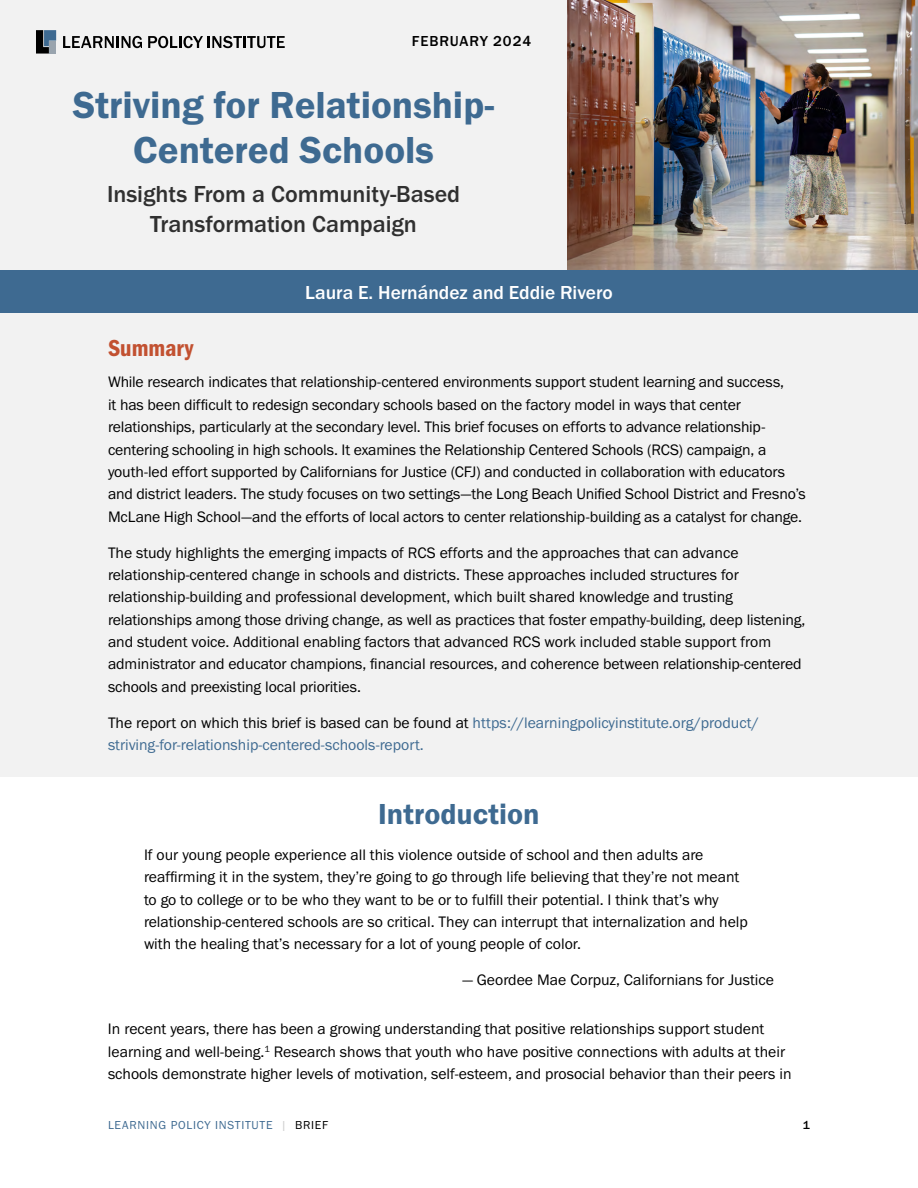
<style>
.page{position:relative;width:918px;height:1188px;background:#fff}
.page>*{position:absolute;margin:0;border:0;box-sizing:border-box;transform-origin:0 0}
.t1{font:39px/45px "Franklin Gothic URW Dem";color:#3e6a91;text-align:center}
.t2{font:30px "Franklin Gothic URW Dem";color:#3e6a91}
.t3{font:500 24px/30px "Franklin Gothic URW";color:#303030;text-align:center}
.t4{font:24px "Franklin Gothic URW Con Dem";color:#c25131}
.t5{font:500 19.5px "Franklin Gothic URW";color:#fff}
.t6{font:15.75px/22.4px "Franklin Gothic URW Boo";letter-spacing:-.005em;color:#000}
.t7{font:15.75px/22.4px "Franklin Gothic URW Boo";color:#3e6a91}
.t8{font:500 15px "Franklin Gothic URW";letter-spacing:.06em;color:#000}
.t9{font:12px "Franklin Gothic URW Boo";letter-spacing:.06em;color:#3e6a91}
.t10{font:500 12px "Franklin Gothic URW";color:#000}
.s1{color:#000}
.s2{color:#cbcbcb}
</style>
<div class="page">
<div style="left:0;top:0;width:609px;height:288px;background:#f2f2f2"></div>
<svg style="left:63px;top:36px;width:79px;height:12px"></svg>
<svg style="left:148px;top:36px;width:137px;height:12px"></svg>
<svg style="left:36px;top:30px;width:20px;height:24px"></svg>
<img style="left:567px;top:0;width:351px;height:270px">
<div style="left:0;top:270px;width:918px;height:44px;background:#3e6a91"></div>
<div style="left:0;top:313px;width:918px;height:464px;background:#f2f2f2"></div>
<p class="t8" style="left:412px;top:32px;width:121px">FEBRUARY 2024</p>
<h1 class="t1" style="left:73px;top:82px;width:423px">Striving for Relationship-<br>Centered Schools</h1>
<h3 class="t3" style="left:107px;top:179px;width:355px">Insights From a Community-Based<br>Transformation Campaign</h3>
<p class="t5" style="left:305px;top:280px;width:309px">Laura E. Hernández and Eddie Rivero</p>
<h3 class="t4" style="left:108px;top:332px;width:87px">Summary</h3>
<p class="t6" style="left:108px;top:371px;width:699px">While research indicates that relationship-centered environments support student learning and success,<br>it has been difficult to redesign secondary schools based on the factory model in ways that center relationships, particularly at the secondary level. This brief focuses on efforts to advance relationship&shy;centering schooling in high schools. It examines the Relationship Centered Schools (RCS) campaign, a youth-led effort supported by Californians for Justice (CFJ) and conducted in collaboration with educators and district leaders. The study focuses on two settings—the Long Beach Unified School District and Fresno’s McLane High School—and the efforts of local actors to center relationship-building as a catalyst for change.</p>
<p class="t6" style="left:108px;top:541px;width:699px">The study highlights the emerging impacts of RCS efforts and the approaches that can advance relationship-centered change in schools and districts. These approaches included structures for relationship-building and professional development, which built shared knowledge and trusting relationships among those driving change, as well as practices that foster empathy-building, deep listening, and student voice. Additional enabling factors that advanced RCS work included stable support from administrator and educator champions, financial resources, and coherence between relationship-centered schools and preexisting local priorities.</p>
<p class="t7" style="left:108px;top:711px;width:652px"><span class="s1">The report on which this brief is based can be found at</span> https://learningpolicyinstitute.org/product/ striving-for-relationship-centered-schools-report.</p>
<h2 class="t2" style="left:378px;top:795px;width:163px">Introduction</h2>
<p class="t6" style="left:144px;top:843px;width:605px">If our young people experience all this violence outside of school and then adults are reaffirming it in the system, they’re going to go through life believing that they’re not meant to go to college or to be who they want to be or to fulfill their potential. I think that’s why relationship-centered schools are so critical. They can interrupt that internalization and help with the healing that’s necessary for a lot of young people of color.</p>
<p class="t6" style="left:462px;top:968px;width:313px">— Geordee Mae Corpuz, Californians for Justice</p>
<p class="t6" style="left:108px;top:1018px;width:685px">In recent years, there has been a growing understanding that positive relationships support student learning and well-being.<sup>1</sup> Research shows that youth who have positive connections with adults at their schools demonstrate higher levels of motivation, self-esteem, and prosocial behavior than their peers in</p>
<p class="t9" style="left:108px;top:1118px;width:222px">LEARNING POLICY INSTITUTE <span class="s2">|</span> <span class="s1">BRIEF</span></p>
<p class="t10" style="left:803px;top:1118px;width:9px">1</p>
</div>
